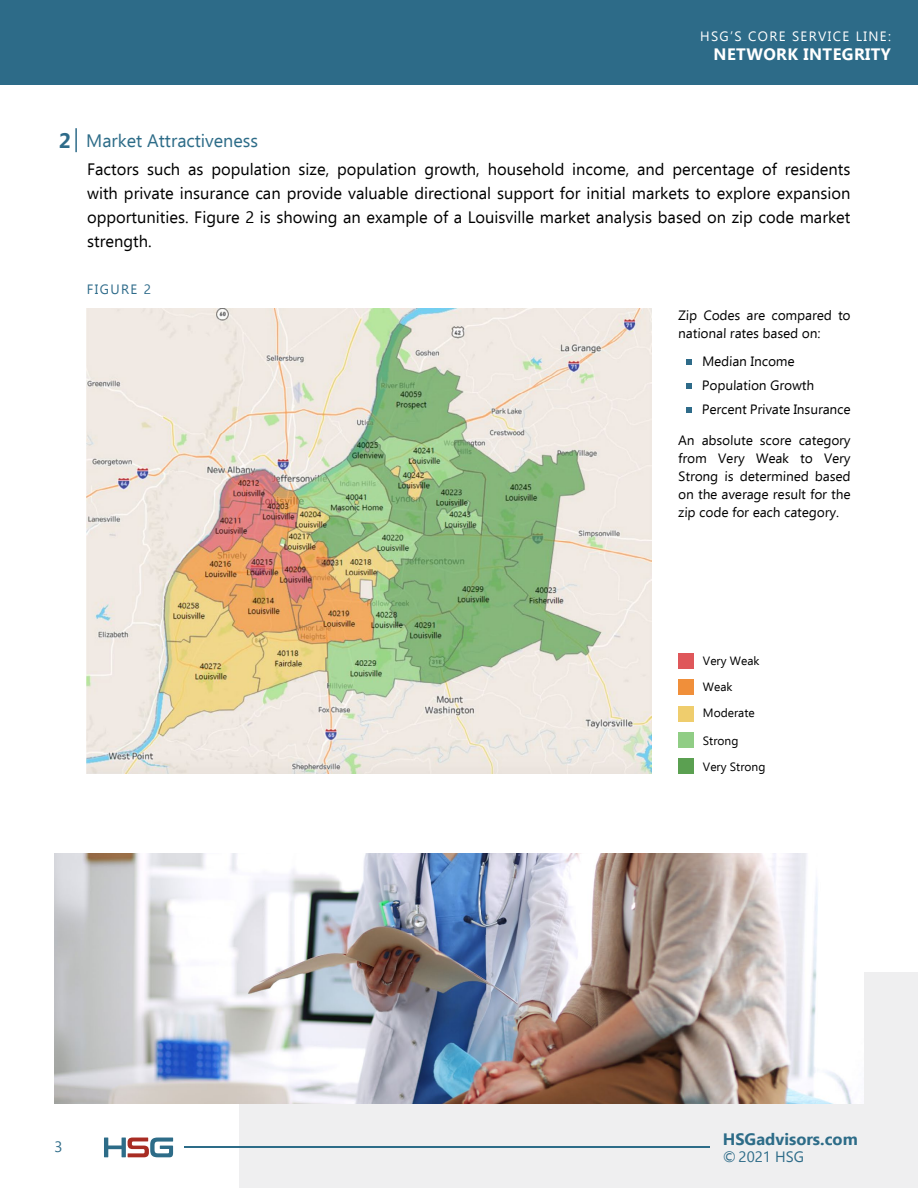
<style>
.page{position:relative;width:918px;height:1188px;background:#fff}
.page>*{position:absolute;margin:0;border:0;box-sizing:border-box;transform-origin:0 0}
.t1{font:18px "Ebrima";color:#2d6c88}
.t2{font:16.5px/24px "Ebrima";color:#000;text-align:justify}
.t3{font:700 16.5px "Ebrima";letter-spacing:.025em;color:#fff}
.t4{font:700 16.5px "Ebrima";color:#2d6c88}
.t5{font:15px "Ebrima";color:#2d6b88}
.t6{font:13.5px/18px "Ebrima";color:#000}
.t7{font:13.5px "Ebrima";letter-spacing:.1em;color:#fff}
.t8{font:13.5px "Ebrima";letter-spacing:.1em;color:#2e6b8a}
.t9{font:12px/26px "Ebrima";color:#000}
.s1{font-weight:700;font-size:21px;color:#2e6b89}
</style>
<div class="page">
<div style="left:0;top:0;width:918px;height:84px;background:#2d6b88"></div>
<hr style="left:75px;top:128px;width:2px;height:24px;background:#2e6b89">
<img style="left:87px;top:308px;width:564px;height:465px">
<div style="left:678px;top:653px;width:16px;height:16px;background:#df575a"></div>
<div style="left:678px;top:679px;width:16px;height:16px;background:#f08f3a"></div>
<div style="left:678px;top:706px;width:16px;height:16px;background:#efcd6d"></div>
<div style="left:678px;top:732px;width:16px;height:16px;background:#90cd85"></div>
<div style="left:678px;top:758px;width:16px;height:16px;background:#5ba051"></div>
<svg style="left:686px;top:359px;width:6px;height:6px"></svg>
<svg style="left:686px;top:383px;width:6px;height:6px"></svg>
<svg style="left:686px;top:407px;width:6px;height:6px"></svg>
<div style="left:239px;top:972px;width:679px;height:216px;background:#efeff0"></div>
<img style="left:54px;top:854px;width:810px;height:249px">
<svg style="left:104px;top:1138px;width:69px;height:19px"></svg>
<hr style="left:184px;top:1147px;width:526px;height:1px;background:#2d6c88">
<p class="t1" style="left:59px;top:128px;width:201px"><span class="s1">2</span> Market Attractiveness</p>
<p class="t7" style="left:700px;top:27px;width:192px">HSG’S CORE SERVICE LINE:</p>
<p class="t3" style="left:714px;top:41px;width:179px">NETWORK INTEGRITY</p>
<p class="t2" style="left:87px;top:157px;width:765px">Factors such as population size, population growth, household income, and percentage of residents with private insurance can provide valuable directional support for initial markets to explore expansion opportunities. Figure 2 is showing an example of a Louisville market analysis based on zip code market strength.</p>
<p class="t8" style="left:87px;top:280px;width:66px">FIGURE 2</p>
<p class="t5" style="left:54px;top:1136px;width:10px">3</p>
<p class="t6" style="left:678px;top:306px;width:174px">Zip Codes are compared to national rates based on:</p>
<p class="t6" style="left:702px;top:349px;width:151px;line-height:24px">Median Income<br>Population Growth<br>Percent Private Insurance</p>
<p class="t6" style="left:678px;top:431px;width:174px;text-align:justify">An absolute score category from Very Weak to Very Strong is determined based on the average result for the zip code for each category.</p>
<p class="t9" style="left:703px;top:648px;width:58px">Very Weak<br>Weak<br>Moderate</p>
<p class="t9" style="left:703px;top:728px;width:64px">Strong<br>Very Strong</p>
<p class="t4" style="left:723px;top:1127px;width:137px">HSGadvisors.com</p>
<p class="t5" style="left:723px;top:1146px;width:83px">© 2021 HSG</p>
</div>
